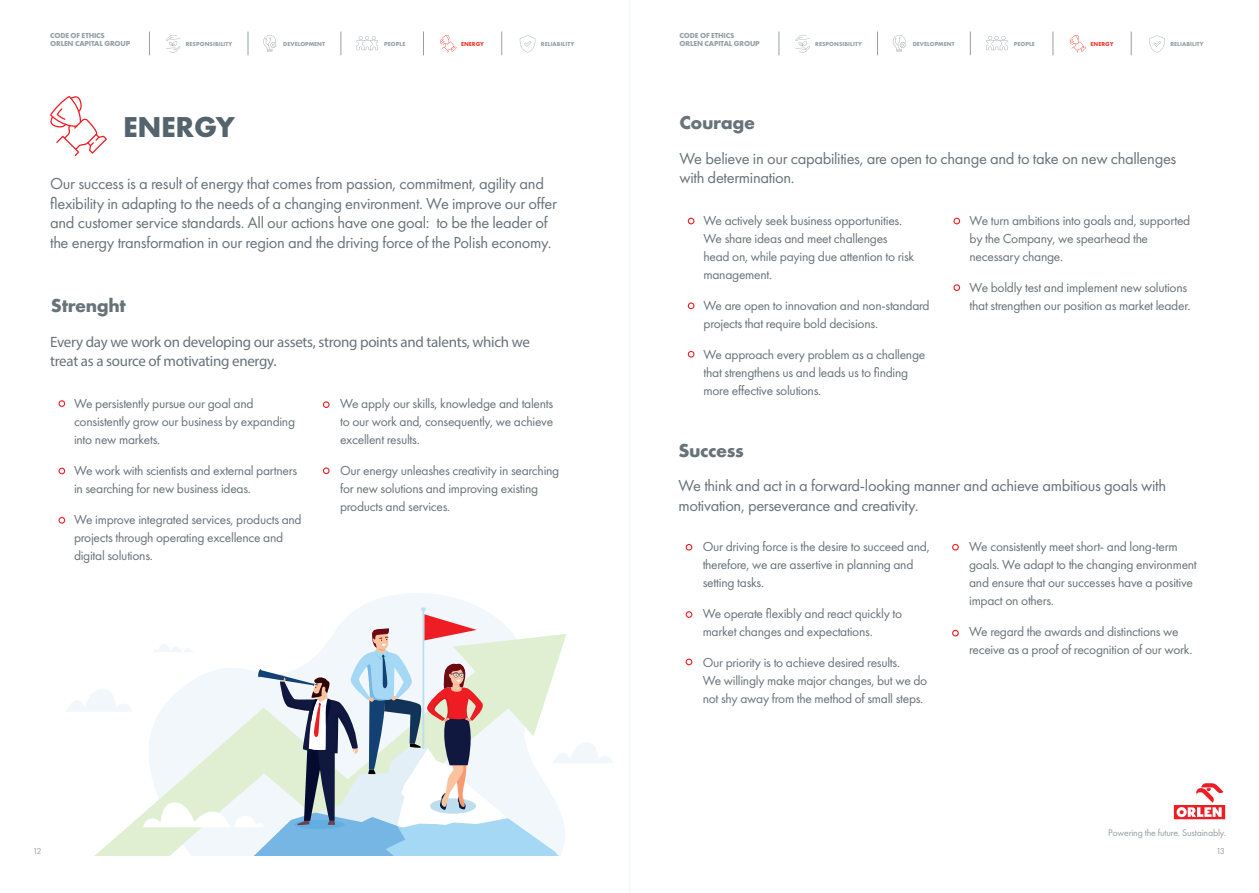
<style>
.page{position:relative;width:1259px;height:893px;background:#fff}
.page>*{position:absolute;margin:0;border:0;box-sizing:border-box;transform-origin:0 0}
.t1{font:700 29.85px "Futura PT";letter-spacing:-.01em;color:#55636c}
.t2{font:700 19.5px "Futura PT";letter-spacing:-.02em;color:#687379}
.t3{font:16.5px/19.5px "Futura PT";letter-spacing:-.02em;color:#687379}
.t4{font:15px/19.5px "Myriad Pro";letter-spacing:-.02em;color:#687379}
.t5{font:13.5px/18px "Futura PT";letter-spacing:-.02em;color:#687379}
.t6{font:9.9px "Futura PT";letter-spacing:-.02em;color:#96a0a4}
.t7{font:9px "Futura PT";color:#96a0a4}
.t8{font:700 7.5px/7.5px "Futura PT";letter-spacing:-.02em;color:#96a0a4}
.t9{font:700 6px "Futura PT";letter-spacing:.01em;color:#96a0a4}
.t10{font:700 6px "Futura PT";letter-spacing:.01em;color:#ee3b34}
</style>
<div class="page">
<svg style="left:1173px;top:783px;width:52px;height:36px"></svg>
<svg style="left:501px;top:32px;width:1px;height:23px"></svg>
<svg style="left:149px;top:32px;width:1px;height:23px"></svg>
<svg style="left:423px;top:32px;width:1px;height:23px"></svg>
<svg style="left:341px;top:32px;width:1px;height:23px"></svg>
<svg style="left:248px;top:32px;width:1px;height:23px"></svg>
<svg style="left:166px;top:35px;width:14px;height:18px"></svg>
<svg style="left:263px;top:35px;width:13px;height:17px"></svg>
<svg style="left:356px;top:36px;width:22px;height:14px"></svg>
<svg style="left:440px;top:35px;width:17px;height:18px"></svg>
<svg style="left:519px;top:35px;width:16px;height:18px"></svg>
<hr style="left:629px;top:0;width:1px;height:893px;background:#f3f6f4">
<svg style="left:1131px;top:32px;width:1px;height:23px"></svg>
<svg style="left:778px;top:32px;width:1px;height:23px"></svg>
<svg style="left:1052px;top:32px;width:1px;height:23px"></svg>
<svg style="left:970px;top:32px;width:1px;height:23px"></svg>
<svg style="left:877px;top:32px;width:1px;height:23px"></svg>
<svg style="left:795px;top:35px;width:15px;height:18px"></svg>
<svg style="left:892px;top:35px;width:13px;height:17px"></svg>
<svg style="left:986px;top:36px;width:21px;height:14px"></svg>
<svg style="left:1069px;top:35px;width:17px;height:18px"></svg>
<svg style="left:1149px;top:35px;width:16px;height:18px"></svg>
<hr style="left:678px;top:445px;width:519px;height:1px;background:#ee1d23">
<hr style="left:50px;top:314px;width:524px;height:1px;background:#ee1d23">
<svg style="left:50px;top:95px;width:57px;height:61px"></svg>
<div style="left:58px;top:400px;width:7px;height:7px;border:1px solid #ee1d23;border-radius:50%"></div>
<div style="left:323px;top:401px;width:6px;height:7px;border:1px solid #ee1d23;border-radius:50%"></div>
<div style="left:58px;top:517px;width:7px;height:7px;border:1px solid #ee1d23;border-radius:50%"></div>
<div style="left:323px;top:467px;width:6px;height:7px;border:1px solid #ee1d23;border-radius:50%"></div>
<div style="left:58px;top:468px;width:7px;height:6px;border:1px solid #ee1d23;border-radius:50%"></div>
<svg style="left:688px;top:218px;width:6px;height:6px"></svg>
<div style="left:953px;top:218px;width:7px;height:6px;border:1px solid #ee1d23;border-radius:50%"></div>
<div style="left:688px;top:302px;width:6px;height:7px;border:1px solid #ee1d23;border-radius:50%"></div>
<div style="left:953px;top:284px;width:7px;height:7px;border:1px solid #ee1d23;border-radius:50%"></div>
<div style="left:688px;top:351px;width:6px;height:7px;border:1px solid #ee1d23;border-radius:50%"></div>
<div style="left:685px;top:544px;width:7px;height:7px;border:1px solid #ee1d23;border-radius:50%"></div>
<div style="left:952px;top:544px;width:7px;height:7px;border:1px solid #ee1d23;border-radius:50%"></div>
<div style="left:685px;top:611px;width:7px;height:7px;border:1px solid #ee1d23;border-radius:50%"></div>
<div style="left:952px;top:630px;width:7px;height:6px;border:1px solid #ee1d23;border-radius:50%"></div>
<div style="left:685px;top:659px;width:7px;height:6px;border:1px solid #ee1d23;border-radius:50%"></div>
<svg style="left:361px;top:593px;width:117px;height:14px;fill:#f1f7fb"></svg>
<svg style="left:66px;top:607px;width:547px;height:249px"></svg>
<p class="t8" style="left:50px;top:32px;width:82px">CODE OF ETHICS<br>ORLEN CAPITAL GROUP</p>
<p class="t9" style="left:186px;top:40px;width:48px">RESPONSIBILITY</p>
<p class="t9" style="left:283px;top:40px;width:43px">DEVELOPMENT</p>
<p class="t9" style="left:384px;top:40px;width:23px">PEOPLE</p>
<p class="t10" style="left:461px;top:40px;width:25px">ENERGY</p>
<p class="t9" style="left:541px;top:40px;width:35px">RELIABILITY</p>
<p class="t8" style="left:679px;top:32px;width:82px">CODE OF ETHICS<br>ORLEN CAPITAL GROUP</p>
<p class="t9" style="left:815px;top:40px;width:48px">RESPONSIBILITY</p>
<p class="t9" style="left:912px;top:40px;width:43px">DEVELOPMENT</p>
<p class="t9" style="left:1013px;top:40px;width:23px">PEOPLE</p>
<p class="t10" style="left:1090px;top:40px;width:25px">ENERGY</p>
<p class="t9" style="left:1170px;top:40px;width:35px">RELIABILITY</p>
<h1 class="t1" style="left:123px;top:108px;width:113px">ENERGY</h1>
<p class="t3" style="left:50px;top:174px;width:508px">Our success is a result of energy that comes from passion, commitment, agility and flexibility in adapting to the needs of a changing environment. We improve our offer and customer service standards. All our actions have one goal: to be the leader of the energy transformation in our region and the driving force of the Polish economy.</p>
<h2 class="t2" style="left:51px;top:293px;width:76px">Strenght</h2>
<p class="t4" style="left:50px;top:332px;width:481px">Every day we work on developing our assets, strong points and talents, which we treat as a source of motivating energy.</p>
<p class="t5" style="left:74px;top:395px;width:223px">We persistently pursue our goal and consistently grow our business by expanding into new markets.</p>
<p class="t5" style="left:74px;top:462px;width:225px">We work with scientists and external partners in searching for new business ideas.</p>
<p class="t5" style="left:74px;top:510px;width:229px">We improve integrated services, products and projects through operating excellence and digital solutions.</p>
<p class="t5" style="left:340px;top:395px;width:215px;text-align:justify">We apply our skills, knowledge and talents to our work and, consequently, we achieve excellent results.</p>
<p class="t5" style="left:340px;top:462px;width:221px">Our energy unleashes creativity in searching for new solutions and improving existing products and services.</p>
<h2 class="t2" style="left:679px;top:110px;width:77px">Courage</h2>
<p class="t3" style="left:679px;top:148px;width:498px">We believe in our capabilities, are open to change and to take on new challenges with determination.</p>
<p class="t5" style="left:703px;top:212px;width:212px">We actively seek business opportunities.<br>We share ideas and meet challenges head on, while paying due attention to risk management.</p>
<p class="t5" style="left:703px;top:297px;width:228px">We are open to innovation and non-standard projects that require bold decisions.</p>
<p class="t5" style="left:703px;top:345px;width:223px">We approach every problem as a challenge that strengthens us and leads us to finding more effective solutions.</p>
<h2 class="t2" style="left:678px;top:438px;width:67px">Success</h2>
<p class="t5" style="left:969px;top:212px;width:222px">We turn ambitions into goals and, supported by the Company, we spearhead the necessary change.</p>
<p class="t5" style="left:969px;top:278px;width:222px">We boldly test and implement new solutions that strengthen our position as market leader.</p>
<p class="t3" style="left:678px;top:476px;width:489px">We think and act in a forward-looking manner and achieve ambitious goals with motivation, perseverance and creativity.</p>
<p class="t5" style="left:702px;top:538px;width:229px">Our driving force is the desire to succeed and, therefore, we are assertive in planning and setting tasks.</p>
<p class="t5" style="left:702px;top:605px;width:201px">We operate flexibly and react quickly to market changes and expectations.</p>
<p class="t5" style="left:702px;top:653px;width:226px">Our priority is to achieve desired results.<br>We willingly make major changes, but we do not shy away from the method of small steps.</p>
<p class="t5" style="left:969px;top:538px;width:229px">We consistently meet short- and long-term goals. We adapt to the changing environment and ensure that our successes have a positive impact on others.</p>
<p class="t5" style="left:969px;top:623px;width:225px">We regard the awards and distinctions we receive as a proof of recognition of our work.</p>
<p class="t6" style="left:1108px;top:826px;width:119px">Powering the future. Sustainably.</p>
<p class="t7" style="left:33px;top:846px;width:10px">12</p>
<p class="t7" style="left:1216px;top:846px;width:10px">13</p>
</div>
